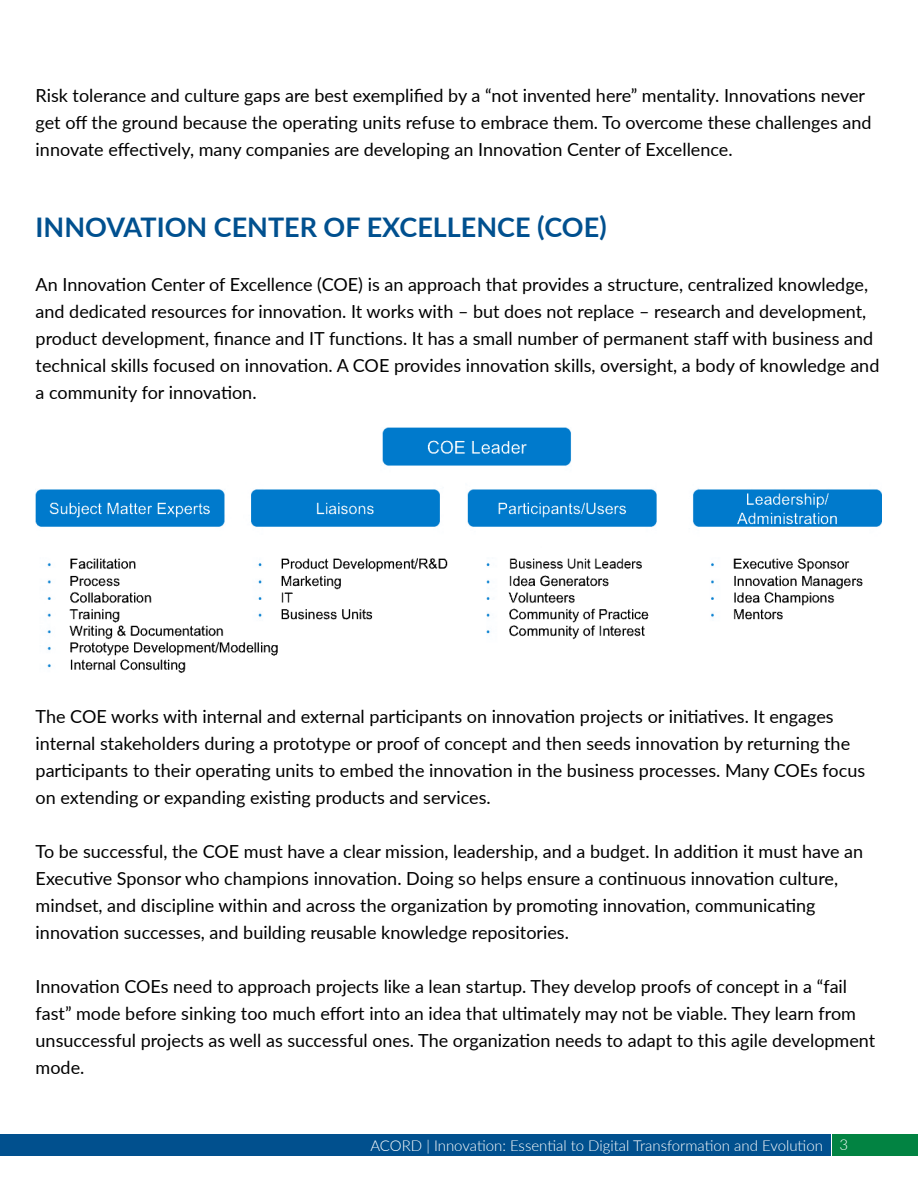
<style>
.page{position:relative;width:918px;height:1188px;background:#fff}
.page>*{position:absolute;margin:0;border:0;box-sizing:border-box;transform-origin:0 0}
.t1{font:700 27px "Lato";color:#00508f}
.t2{font:18px/27px "Lato";color:#000}
.t3{font:300 15px "Lato";color:#fff}
</style>
<div class="page">
<div style="left:0;top:1134px;width:831px;height:22px;background:#01508e"></div>
<div style="left:832px;top:1134px;width:86px;height:22px;background:#028342"></div>
<img style="left:36px;top:427px;width:846px;height:246px">
<p class="t2" style="left:36px;top:81px;width:837px">Risk tolerance and culture gaps are best exemplified by a “not invented here” mentality. Innovations never get off the ground because the operating units refuse to embrace them. To overcome these challenges and innovate effectively, many companies are developing an Innovation Center of Excellence.</p>
<h1 class="t1" style="left:36px;top:207px;width:573px">INNOVATION CENTER OF EXCELLENCE (COE)</h1>
<p class="t2" style="left:36px;top:270px;width:845px">An Innovation Center of Excellence (COE) is an approach that provides a structure, centralized knowledge, and dedicated resources for innovation. It works with – but does not replace – research and development, product development, finance and IT functions. It has a small number of permanent staff with business and technical skills focused on innovation. A COE provides innovation skills, oversight, a body of knowledge and a community for innovation.</p>
<p class="t2" style="left:36px;top:702px;width:831px">The COE works with internal and external participants on innovation projects or initiatives. It engages internal stakeholders during a prototype or proof of concept and then seeds innovation by returning the participants to their operating units to embed the innovation in the business processes. Many COEs focus on extending or expanding existing products and services.</p>
<p class="t2" style="left:36px;top:837px;width:829px">To be successful, the COE must have a clear mission, leadership, and a budget. In addition it must have an Executive Sponsor who champions innovation. Doing so helps ensure a continuous innovation culture, mindset, and discipline within and across the organization by promoting innovation, communicating innovation successes, and building reusable knowledge repositories.</p>
<p class="t2" style="left:36px;top:972px;width:841px">Innovation COEs need to approach projects like a lean startup. They develop proofs of concept in a “fail fast” mode before sinking too much effort into an idea that ultimately may not be viable. They learn from unsuccessful projects as well as successful ones. The organization needs to adapt to this agile development mode.</p>
<p class="t3" style="left:370px;top:1135px;width:479px">ACORD | Innovation: Essential to Digital Transformation and Evolution 3</p>
</div>
